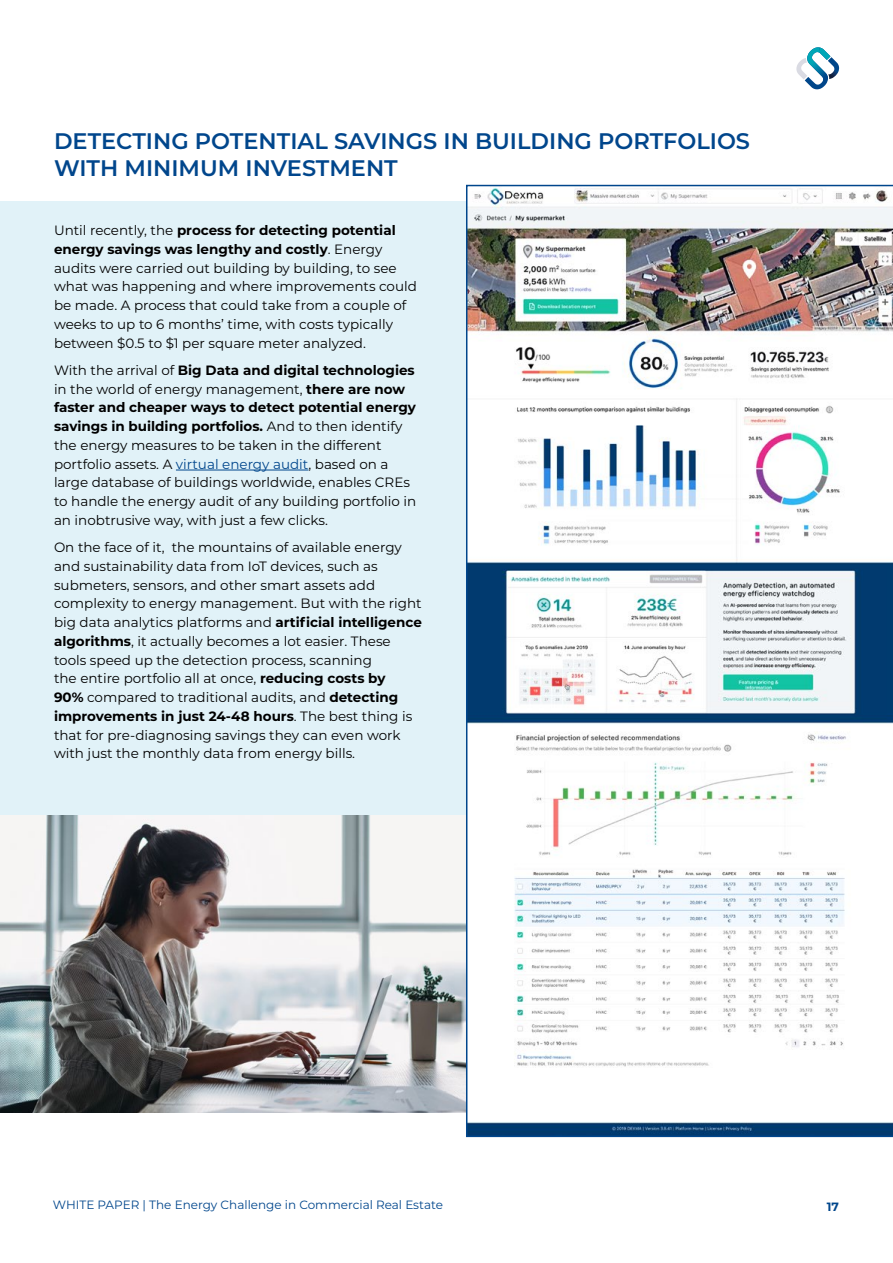
<style>
.page{position:relative;width:893px;height:1263px;background:#fff}
.page>*{position:absolute;margin:0;border:0;box-sizing:border-box;transform-origin:0 0}
.t1{font:600 22.5px/27px "Montserrat";color:#00468c}
.t2{font:13.5px/18.8px "Montserrat";color:#000}
.t3{font:12px "Montserrat";color:#00468c}
.t4{font:700 12px "Montserrat";color:#00468c}
.s1{font-weight:700}
.s2{color:#00468c}
</style>
<div class="page">
<img style="left:0;top:815px;width:466px;height:298px">
<div style="left:0;top:202px;width:492px;height:613px;background:#e1f2f8"></div>
<hr style="left:176px;top:470px;width:132px;height:1px;background:#00468c">
<svg style="left:466px;top:185px;width:427px;height:952px"></svg>
<svg style="left:796px;top:47px;width:43px;height:42px"></svg>
<h1 class="t1" style="left:54px;top:127px;width:698px">DETECTING POTENTIAL SAVINGS IN BUILDING PORTFOLIOS<br>WITH MINIMUM INVESTMENT</h1>
<p class="t2" style="left:54px;top:220px;width:364px">Until recently, the <span class="s1">process for detecting potential energy savings was lengthy and costly</span>. Energy audits were carried out building by building, to see what was happening and where improvements could be made. A process that could take from a couple of weeks to up to 6 months’ time, with costs typically between $0.5 to $1 per square meter analyzed.</p>
<p class="t2" style="left:54px;top:360px;width:364px">With the arrival of <span class="s1">Big Data and digital technologies </span>in the world of energy management, <span class="s1">there are now faster and cheaper ways to detect potential energy savings in building portfolios.</span> And to then identify the energy measures to be taken in the different portfolio assets. A <span class="s2">virtual energy audit</span>, based on a large database of buildings worldwide, enables CREs to handle the energy audit of any building portfolio in an inobtrusive way, with just a few clicks.</p>
<p class="t2" style="left:54px;top:537px;width:369px">On the face of it, the mountains of available energy and sustainability data from IoT devices, such as submeters, sensors, and other smart assets add complexity to energy management. But with the right big data analytics platforms and <span class="s1">artificial intelligence algorithms</span>, it actually becomes a lot easier. These tools speed up the detection process, scanning<br>the entire portfolio all at once, <span class="s1">reducing costs by<br>90%</span> compared to traditional audits, and <span class="s1">detecting improvements in just 24-48 hours</span>. The best thing is that for pre-diagnosing savings they can even work with just the monthly data from energy bills.</p>
<p class="t3" style="left:53px;top:1197px;width:392px">WHITE PAPER | The Energy Challenge in Commercial Real Estate</p>
<p class="t4" style="left:827px;top:1197px;width:14px">17</p>
</div>
